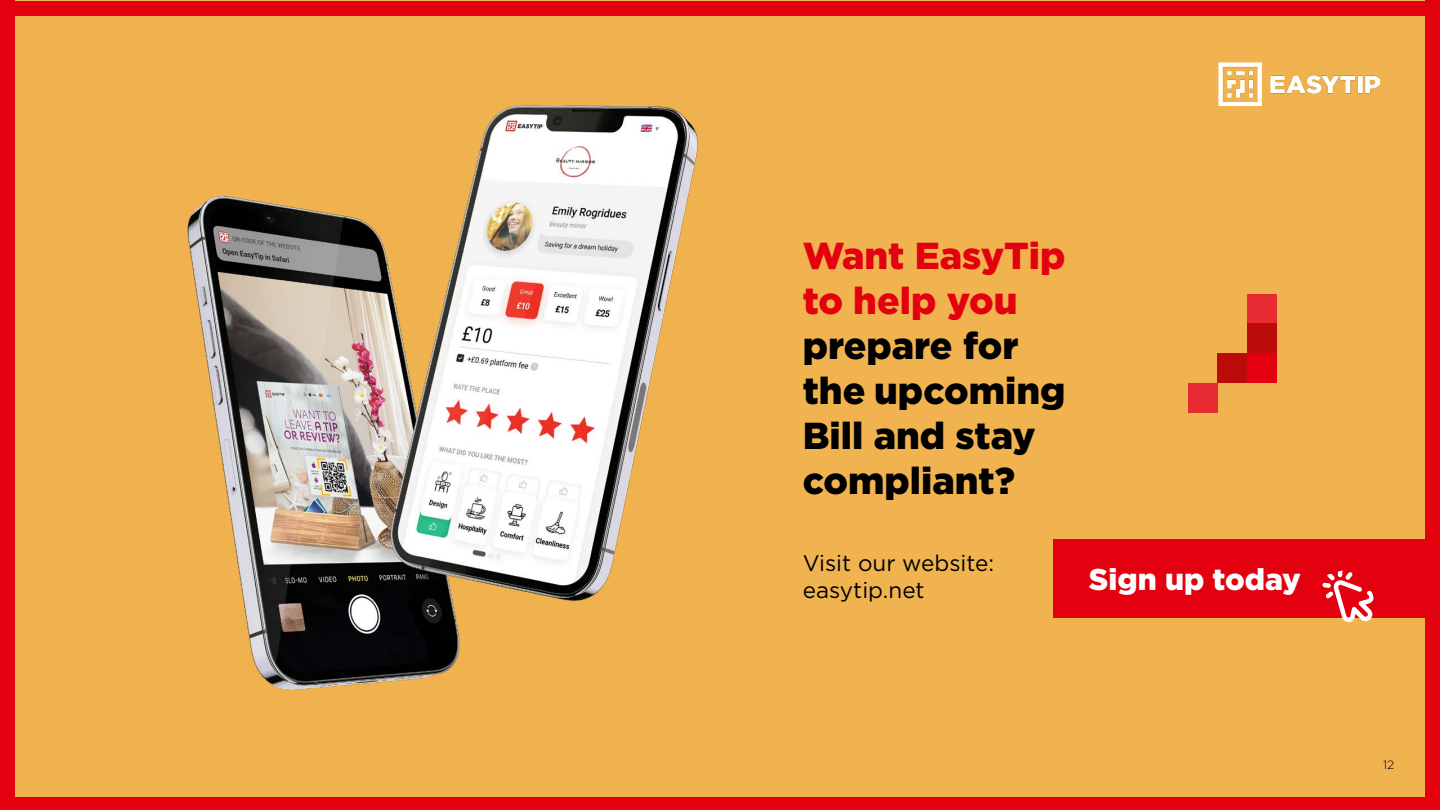
<style>
.page{position:relative;width:1440px;height:810px;background:#f0b34f}
.page>*{position:absolute;margin:0;border:0;box-sizing:border-box;transform-origin:0 0}
.t1{font:900 37.5px/45px "Gotham Pro";color:#000}
.t2{font:900 37.5px/45px "Gotham Pro";color:#e3010f}
.t3{font:900 30px "Gotham Pro";color:#fff}
.t4{font:22.5px/27px "Gotham Pro";color:#000}
.t5{font:300 12px "Gotham Pro";color:#000}
</style>
<div class="page">
<div style="left:0;top:2px;width:1439px;height:14px;background:#e3010f"></div>
<div style="left:0;top:0;width:14px;height:810px;background:#e3010f"></div>
<div style="left:1425px;top:0;width:14px;height:810px;background:#e3010f"></div>
<div style="left:0;top:797px;width:1439px;height:13px;background:#e3010f"></div>
<img style="left:187px;top:105px;width:511px;height:585px">
<div style="left:1054px;top:539px;width:386px;height:79px;background:#e3010f"></div>
<svg style="left:1322px;top:570px;width:52px;height:52px"></svg>
<div style="left:1247px;top:294px;width:30px;height:30px;background:#e62b32"></div>
<div style="left:1188px;top:383px;width:30px;height:29px;background:#e62b32"></div>
<div style="left:1247px;top:324px;width:30px;height:29px;background:#bb0c09"></div>
<div style="left:1218px;top:353px;width:29px;height:30px;background:#bb0c09"></div>
<div style="left:1247px;top:353px;width:30px;height:30px;background:#e3010f"></div>
<img style="left:1219px;top:62px;width:161px;height:44px">
<p class="t2" style="left:803px;top:232px;width:264px">Want EasyTip to help you</p>
<p class="t1" style="left:803px;top:322px;width:264px">prepare for the upcoming<br>Bill and stay compliant?</p>
<p class="t4" style="left:803px;top:550px;width:193px">Visit our website: easytip.net</p>
<p class="t3" style="left:1089px;top:562px;width:214px">Sign up today</p>
<p class="t5" style="left:1383px;top:758px;width:13px">12</p>
</div>
